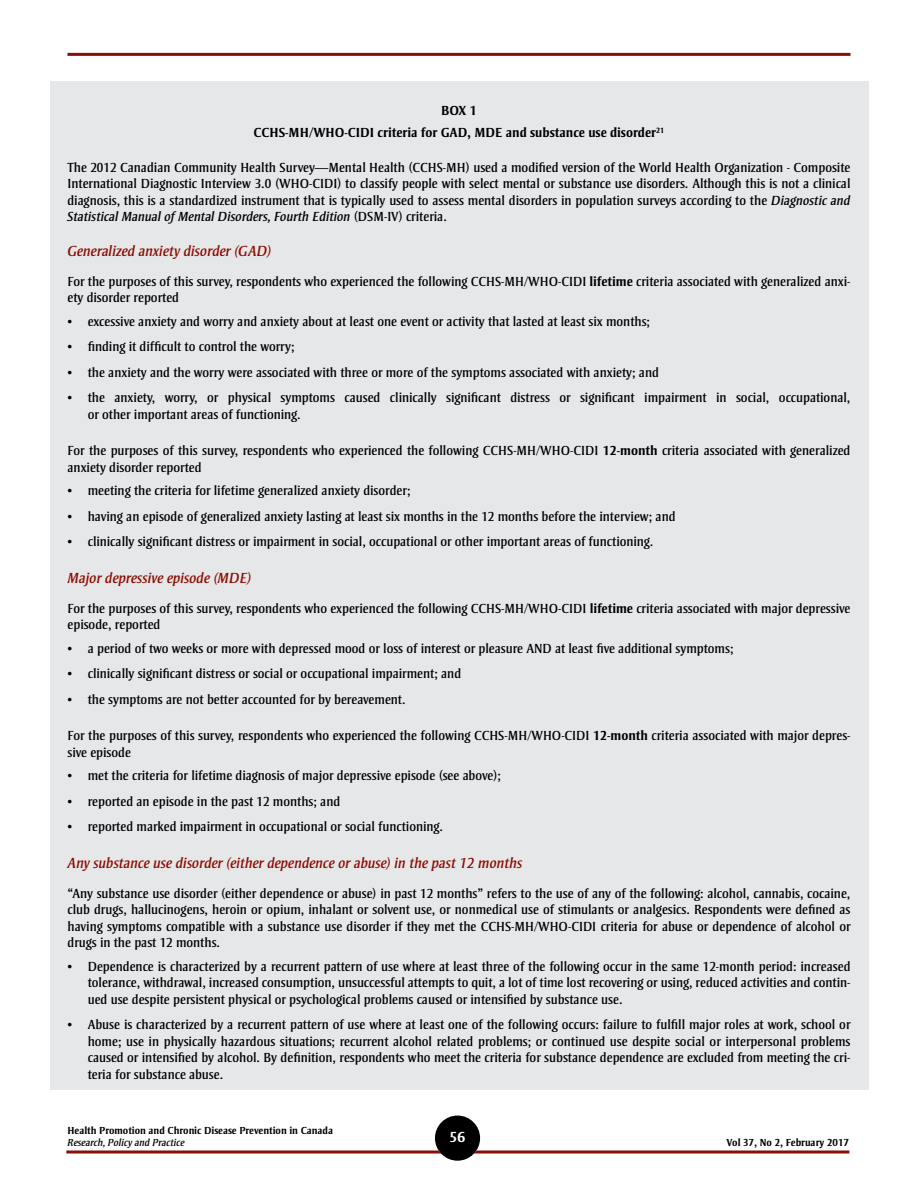
<style>
.page{position:relative;width:918px;height:1188px;background:#fff}
.page>*{position:absolute;margin:0;border:0;box-sizing:border-box;transform-origin:0 0}
.t1{font:italic 15px "Strayhorn MT Std";color:#8b0e04}
.t2{font:700 15px "Strayhorn MT Std";color:#fff}
.BODY{font:13.5px/16.5px "Strayhorn MT Std";color:#000}
.t3{font:700 13.5px/22.5px "Strayhorn MT Std";color:#000;text-align:center}
.t4{font:700 10.5px "Strayhorn MT Std";color:#000}
.t5{font:italic 10.5px "Strayhorn MT Std";color:#000}
.s1{font-style:italic}
.s2{font-weight:700}
</style>
<div class="page">
<svg style="left:66px;top:1150px;width:783px;height:4px;background:#a74a42"></svg>
<hr style="left:68px;top:53px;width:782px;height:3px;background:#8b0e04">
<div style="left:435px;top:1116px;width:45px;height:45px;background:#000;border-radius:50%"></div>
<div style="left:50px;top:81px;width:818px;height:1009px;background:#e6e7e8"></div>
<h2 class="t3" style="left:254px;top:99px;width:412px">BOX 1<br>CCHS-MH/WHO-CIDI criteria for GAD, MDE and substance use disorder<sup>21</sup></h2>
<p class="BODY" style="left:68px;top:159px;width:785px;text-align:justify">The 2012 Canadian Community Health Survey—Mental Health (CCHS-MH) used a modified version of the World Health Organization - Composite International Diagnostic Interview 3.0 (WHO-CIDI) to classify people with select mental or substance use disorders. Although this is not a clinical diagnosis, this is a standardized instrument that is typically used to assess mental disorders in population surveys according to the <span class="s1">Diagnostic and Statistical Manual of Mental Disorders, Fourth Edition</span> (DSM-IV) criteria.</p>
<h3 class="t1" style="left:68px;top:242px;width:205px">Generalized anxiety disorder (GAD)</h3>
<p class="BODY" style="left:68px;top:273px;width:785px">For the purposes of this survey, respondents who experienced the following CCHS-MH/WHO-CIDI <span class="s2">lifetime</span> criteria associated with generalized anxi&shy;ety disorder reported</p>
<p class="BODY" style="left:68px;top:313px;width:584px">• excessive anxiety and worry and anxiety about at least one event or activity that lasted at least six months;</p>
<p class="BODY" style="left:68px;top:339px;width:229px">• finding it difficult to control the worry;</p>
<p class="BODY" style="left:68px;top:364px;width:593px">• the anxiety and the worry were associated with three or more of the symptoms associated with anxiety; and</p>
<p class="BODY" style="left:88px;top:389px;width:764px;text-indent:-20px">• the anxiety, worry, or physical symptoms caused clinically significant distress or significant impairment in social, occupational, or other important areas of functioning.</p>
<p class="BODY" style="left:68px;top:443px;width:784px">For the purposes of this survey, respondents who experienced the following CCHS-MH/WHO-CIDI <span class="s2">12-month</span> criteria associated with generalized anxiety disorder reported</p>
<p class="BODY" style="left:68px;top:482px;width:345px">• meeting the criteria for lifetime generalized anxiety disorder;</p>
<p class="BODY" style="left:68px;top:508px;width:610px">• having an episode of generalized anxiety lasting at least six months in the 12 months before the interview; and</p>
<p class="BODY" style="left:68px;top:533px;width:587px">• clinically significant distress or impairment in social, occupational or other important areas of functioning.</p>
<h3 class="t1" style="left:68px;top:569px;width:185px">Major depressive episode (MDE)</h3>
<p class="BODY" style="left:68px;top:600px;width:784px">For the purposes of this survey, respondents who experienced the following CCHS-MH/WHO-CIDI <span class="s2">lifetime</span> criteria associated with major depressive episode, reported</p>
<p class="BODY" style="left:68px;top:640px;width:668px">• a period of two weeks or more with depressed mood or loss of interest or pleasure AND at least five additional symptoms;</p>
<p class="BODY" style="left:68px;top:665px;width:395px">• clinically significant distress or social or occupational impairment; and</p>
<p class="BODY" style="left:68px;top:691px;width:340px">• the symptoms are not better accounted for by bereavement.</p>
<p class="BODY" style="left:68px;top:728px;width:785px">For the purposes of this survey, respondents who experienced the following CCHS-MH/WHO-CIDI <span class="s2">12-month</span> criteria associated with major depres&shy;sive episode</p>
<p class="BODY" style="left:68px;top:767px;width:435px">• met the criteria for lifetime diagnosis of major depressive episode (see above);</p>
<p class="BODY" style="left:68px;top:793px;width:274px">• reported an episode in the past 12 months; and</p>
<p class="BODY" style="left:68px;top:818px;width:377px">• reported marked impairment in occupational or social functioning.</p>
<h3 class="t1" style="left:68px;top:854px;width:456px">Any substance use disorder (either dependence or abuse) in the past 12 months</h3>
<p class="BODY" style="left:68px;top:885px;width:785px;text-align:justify">“Any substance use disorder (either dependence or abuse) in past 12 months” refers to the use of any of the following: alcohol, cannabis, cocaine, club drugs, hallucinogens, heroin or opium, inhalant or solvent use, or nonmedical use of stimulants or analgesics. Respondents were defined as having symptoms compatible with a substance use disorder if they met the CCHS‑MH/WHO-CIDI criteria for abuse or dependence of alcohol or drugs in the past 12 months.</p>
<p class="BODY" style="left:88px;top:958px;width:764px;text-align:justify;text-indent:-20px">• Dependence is characterized by a recurrent pattern of use where at least three of the following occur in the same 12-month period: increased tolerance, withdrawal, increased consumption, unsuccessful attempts to quit, a lot of time lost recovering or using, reduced activities and contin&shy;ued use despite persistent physical or psychological problems caused or intensified by substance use.</p>
<p class="BODY" style="left:88px;top:1016px;width:764px;text-align:justify;text-indent:-20px">• Abuse is characterized by a recurrent pattern of use where at least one of the following occurs: failure to fulfill major roles at work, school or home; use in physically hazardous situations; recurrent alcohol related problems; or continued use despite social or interpersonal problems caused or intensified by alcohol. By definition, respondents who meet the criteria for substance dependence are excluded from meeting the cri&shy;teria for substance abuse.</p>
<p class="t4" style="left:68px;top:1125px;width:267px">Health Promotion and Chronic Disease Prevention in Canada</p>
<p class="t5" style="left:68px;top:1137px;width:119px">Research, Policy and Practice</p>
<p class="t4" style="left:727px;top:1137px;width:124px">Vol 37, No 2, February 2017</p>
<p class="t2" style="left:450px;top:1128px;width:17px">56</p>
</div>
